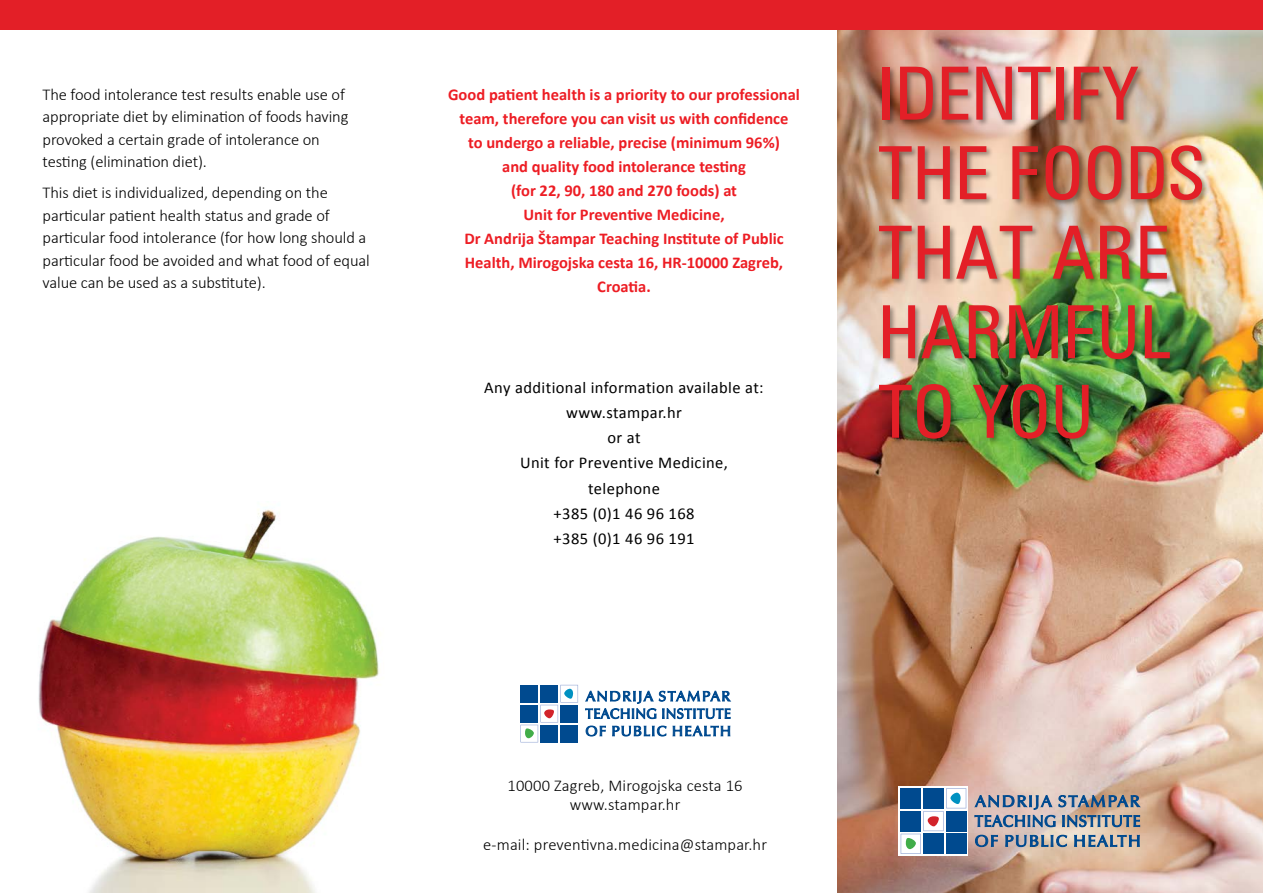
<style>
.page{position:relative;width:1263px;height:893px;background:#fff}
.page>*{position:absolute;margin:0;border:0;box-sizing:border-box;transform-origin:0 0}
.t1{font:condensed 73.5px/79.5px "Zurich BT";letter-spacing:.005em;color:#e31f27}
.t2{font:300 16.5px/22.5px "Calibri";letter-spacing:-.005em;color:#000}
.t3{font:700 16.5px/24px "Calibri";color:#ed1d24;text-align:center}
.t4{font:16.5px/25.2px "Calibri";letter-spacing:.025em;color:#000;text-align:center}
</style>
<div class="page">
<img style="left:838px;top:30px;width:425px;height:863px">
<div style="left:0;top:0;width:1263px;height:30px;background:#e31f27"></div>
<div style="left:877px;top:66px;width:333px;height:380px;background:#000;opacity:.38"></div>
<img style="left:38px;top:509px;width:341px;height:384px">
<svg style="left:585px;top:691px;width:146px;height:45px"></svg>
<svg style="left:520px;top:684px;width:59px;height:59px"></svg>
<svg style="left:520px;top:685px;width:58px;height:57px"></svg>
<svg style="left:974px;top:795px;width:166px;height:52px;background:#9b9ea6"></svg>
<svg style="left:898px;top:786px;width:70px;height:70px"></svg>
<svg style="left:901px;top:788px;width:65px;height:66px"></svg>
<p class="t2" style="left:43px;top:83px;width:307px">The food intolerance test results enable use of appropriate diet by elimination of foods having provoked a certain grade of intolerance on testing (elimination diet).</p>
<p class="t2" style="left:43px;top:181px;width:329px">This diet is individualized, depending on the particular patient health status and grade of particular food intolerance (for how long should a particular food be avoided and what food of equal value can be used as a substitute).</p>
<p class="t3" style="left:448px;top:81px;width:353px">Good patient health is a priority to our professional team, therefore you can visit us with confidence<br>to undergo a reliable, precise (minimum 96%)<br>and quality food intolerance testing<br>(for 22, 90, 180 and 270 foods) at<br>Unit for Preventive Medicine,<br>Dr Andrija Štampar Teaching Institute of Public Health, Mirogojska cesta 16, HR-10000 Zagreb, Croatia.</p>
<p class="t4" style="left:484px;top:374px;width:281px">Any additional information available at: www.stampar.hr<br>or at<br>Unit for Preventive Medicine, telephone<br>+385 (0)1 46 96 168<br>+385 (0)1 46 96 191</p>
<h1 class="t1" style="left:878px;top:53px;width:330px">IDENTIFY<br>THE FOODS<br>THAT ARE<br>HARMFUL<br>TO YOU</h1>
<p class="t2" style="left:508px;top:775px;width:237px;line-height:19.8px;text-align:center">10000 Zagreb, Mirogojska cesta 16 www.stampar.hr</p>
<p class="t2" style="left:483px;top:833px;width:285px">e-mail: preventivna.medicina@stampar.hr</p>
</div>
